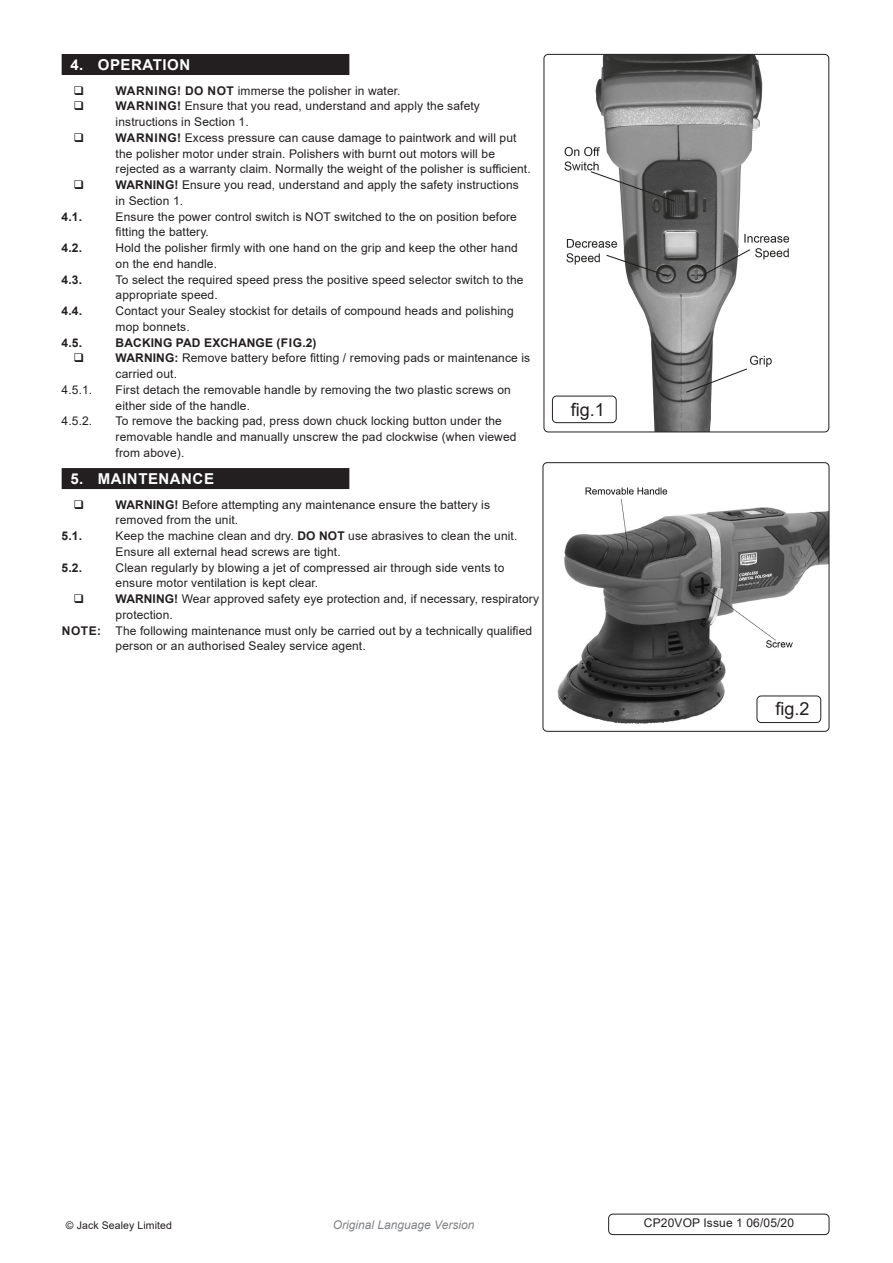
<style>
.page{position:relative;width:893px;height:1263px;background:#fff}
.page>*{position:absolute;margin:0;border:0;box-sizing:border-box;transform-origin:0 0}
.t1{font:18px "Arial";color:#231f20}
.t2{font:700 15px "Arial";letter-spacing:.035em;color:#fff}
.Body{font:12px/15.8px "Arial";letter-spacing:.01em;color:#231f20}
.t3{font:700 12px "Arial";letter-spacing:.01em;color:#231f20}
.t4{font:italic 12px "Arial";color:#808285}
.Body__Footer{font:12px "Arial";letter-spacing:.01em;color:#231f20}
.Body__Justified__7pt{font:10.5px "Arial";letter-spacing:.01em;color:#231f20}
.s1{font-weight:700}
</style>
<div class="page">
<div style="left:62px;top:54px;width:287px;height:21px;background:#231f20"></div>
<div style="left:62px;top:468px;width:287px;height:21px;background:#231f20"></div>
<img style="left:545px;top:54px;width:284px;height:378px">
<div style="left:544px;top:54px;width:285px;height:378px;border:1px solid #231f20;border-radius:4px"></div>
<div style="left:552px;top:396px;width:65px;height:27px;border:1px solid #231f20;border-radius:4px"></div>
<img style="left:543px;top:463px;width:286px;height:268px">
<div style="left:543px;top:462px;width:286px;height:270px;border:1px solid #231f20;border-radius:4px"></div>
<div style="left:757px;top:696px;width:64px;height:27px;border:1px solid #231f20;border-radius:4px"></div>
<div style="left:608px;top:1214px;width:221px;height:21px;border:1px solid #231f20;border-radius:4px"></div>
<p class="t2" style="left:71px;top:54px;width:121px">4. OPERATION</p>
<p class="Body" style="left:116px;top:82px;width:286px"><span class="s1">WARNING! DO NOT</span> immerse the polisher in water.</p>
<p class="Body" style="left:116px;top:98px;width:366px"><span class="s1">WARNING!</span> Ensure that you read, understand and apply the safety instructions in Section 1.</p>
<p class="Body" style="left:116px;top:130px;width:417px"><span class="s1">WARNING!</span> Excess pressure can cause damage to paintwork and will put the polisher motor under strain. Polishers with burnt out motors will be rejected as a warranty claim. Normally the weight of the polisher is sufficient.</p>
<p class="Body" style="left:116px;top:177px;width:405px"><span class="s1">WARNING!</span> Ensure you read, understand and apply the safety instructions in Section 1.</p>
<p class="t3" style="left:62px;top:208px;width:22px">4.1.</p>
<p class="Body" style="left:116px;top:208px;width:403px">Ensure the power control switch is NOT switched to the on position before fitting the battery.</p>
<p class="t3" style="left:62px;top:239px;width:22px">4.2.</p>
<p class="Body" style="left:116px;top:240px;width:404px">Hold the polisher firmly with one hand on the grip and keep the other hand on the end handle.</p>
<p class="t3" style="left:62px;top:271px;width:22px">4.3.</p>
<p class="Body" style="left:116px;top:271px;width:409px">To select the required speed press the positive speed selector switch to the appropriate speed.</p>
<p class="t3" style="left:62px;top:302px;width:22px">4.4.</p>
<p class="Body" style="left:116px;top:303px;width:400px">Contact your Sealey stockist for details of compound heads and polishing mop bonnets.</p>
<p class="t3" style="left:62px;top:334px;width:22px">4.5.</p>
<p class="t3" style="left:116px;top:334px;width:202px">BACKING PAD EXCHANGE (FIG.2)</p>
<p class="Body" style="left:116px;top:350px;width:416px"><span class="s1">WARNING:</span> Remove battery before fitting / removing pads or maintenance is carried out.</p>
<p class="Body" style="left:62px;top:382px;width:32px">4.5.1.</p>
<p class="Body" style="left:116px;top:382px;width:397px">First detach the removable handle by removing the two plastic screws on either side of the handle.</p>
<p class="Body" style="left:62px;top:413px;width:32px">4.5.2.</p>
<p class="Body" style="left:116px;top:413px;width:402px">To remove the backing pad, press down chuck locking button under the removable handle and manually unscrew the pad clockwise (when viewed from above).</p>
<p class="t2" style="left:71px;top:468px;width:145px">5. MAINTENANCE</p>
<p class="Body" style="left:116px;top:496px;width:376px"><span class="s1">WARNING!</span> Before attempting any maintenance ensure the battery is removed from the unit.</p>
<p class="t3" style="left:62px;top:527px;width:22px">5.1.</p>
<p class="Body" style="left:116px;top:528px;width:403px">Keep the machine clean and dry. <span class="s1">DO NOT</span> use abrasives to clean the unit.<br>Ensure all external head screws are tight.</p>
<p class="t3" style="left:62px;top:559px;width:22px">5.2.</p>
<p class="Body" style="left:116px;top:559px;width:390px">Clean regularly by blowing a jet of compressed air through side vents to ensure motor ventilation is kept clear.</p>
<p class="Body" style="left:116px;top:591px;width:425px"><span class="s1">WARNING!</span> Wear approved safety eye protection and, if necessary, respiratory protection.</p>
<p class="Body" style="left:116px;top:622px;width:418px;text-indent:-54px"><span class="s1">NOTE:</span> The following maintenance must only be carried out by a technically qualified person or an authorised Sealey service agent.</p>
<p class="t1" style="left:571px;top:397px;width:36px">fig.1</p>
<p class="t1" style="left:775px;top:697px;width:36px">fig.2</p>
<p class="Body__Justified__7pt" style="left:66px;top:1218px;width:108px">© Jack Sealey Limited</p>
<p class="t4" style="left:333px;top:1217px;width:143px">Original Language Version</p>
<p class="Body__Footer" style="left:644px;top:1215px;width:152px">CP20VOP Issue 1 06/05/20</p>
</div>
